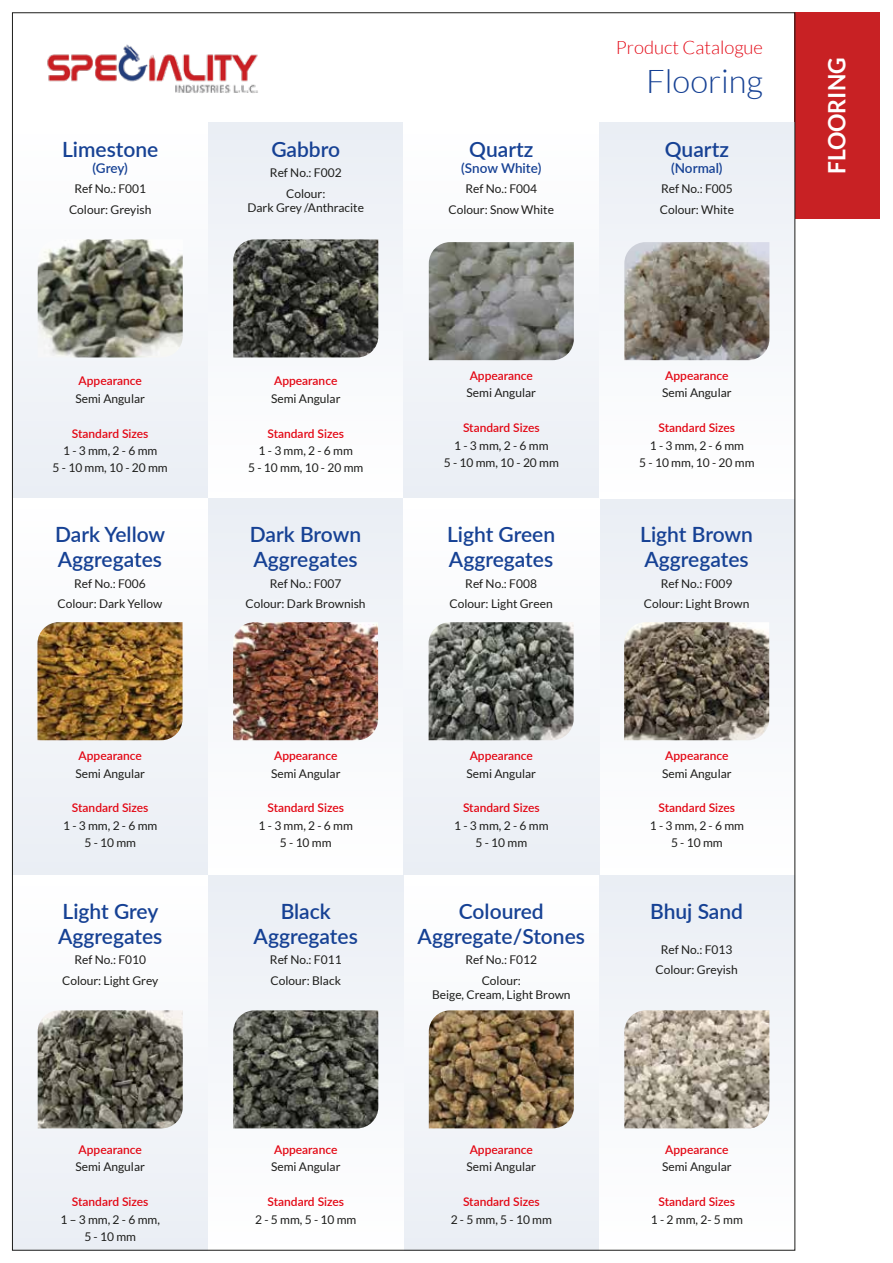
<style>
.page{position:relative;width:893px;height:1263px;background:#fff}
.page>*{position:absolute;margin:0;border:0;box-sizing:border-box;transform-origin:0 0}
.t1{font:300 32.7px "Lato";color:#164194}
.t2{font:700 24px "Lato";color:#fff;scale:.96 1}
.t3{font:600 21px/25.2px "Lato";color:#164194}
.t4{font:300 18.45px "Lato";color:#e30613}
.t5{font:600 13.5px "Lato";letter-spacing:-.005em;color:#164194}
.t6{font:12px/20.4px "Lato";color:#1d1d1b;text-align:center}
.t7{font:600 12px "Lato";color:#e30613}
</style>
<div class="page">
<div style="left:404px;top:875px;width:195px;height:376px;background:#f6f8fb"></div>
<div style="left:599px;top:875px;width:196px;height:376px;background:#f3f5f9"></div>
<div style="left:599px;top:499px;width:196px;height:375px;background:#f5f7fa"></div>
<div style="left:795px;top:13px;width:85px;height:206px;background:#c82124"></div>
<img style="left:624px;top:622px;width:145px;height:118px">
<img style="left:624px;top:1010px;width:145px;height:118px">
<div style="left:12px;top:123px;width:196px;height:376px;background:#f2f5f9"></div>
<div style="left:208px;top:123px;width:196px;height:376px;background:#f6f8fb"></div>
<div style="left:404px;top:123px;width:195px;height:376px;background:#f3f5f9"></div>
<div style="left:599px;top:123px;width:196px;height:376px;background:#f6f8fb"></div>
<div style="left:12px;top:499px;width:196px;height:375px;background:#f4f6fa"></div>
<div style="left:208px;top:499px;width:196px;height:375px;background:#f5f7fa"></div>
<div style="left:404px;top:499px;width:195px;height:375px;background:#f4f6fa"></div>
<img style="left:38px;top:239px;width:145px;height:118px">
<img style="left:429px;top:242px;width:145px;height:118px">
<img style="left:624px;top:242px;width:145px;height:118px">
<img style="left:37px;top:622px;width:146px;height:118px">
<img style="left:233px;top:622px;width:145px;height:118px">
<img style="left:429px;top:622px;width:145px;height:118px">
<div style="left:12px;top:875px;width:196px;height:376px;background:#f6f8fb"></div>
<div style="left:208px;top:875px;width:196px;height:376px;background:#f3f5f9"></div>
<img style="left:38px;top:1010px;width:145px;height:118px">
<img style="left:233px;top:239px;width:145px;height:118px">
<img style="left:47px;top:44px;width:211px;height:49px">
<img style="left:233px;top:1010px;width:145px;height:118px">
<img style="left:429px;top:1010px;width:145px;height:118px">
<h3 class="t3" style="left:62px;top:136px;width:98px">Limestone</h3>
<p class="t5" style="left:93px;top:158px;width:37px">(Grey)</p>
<p class="t6" style="left:69px;top:179px;width:84px">Ref No.: F001<br>Colour: Greyish</p>
<p class="t7" style="left:79px;top:372px;width:65px">Appearance</p>
<p class="t6" style="left:75px;top:388px;width:71px">Semi Angular</p>
<p class="t7" style="left:72px;top:424px;width:78px">Standard Sizes</p>
<p class="t6" style="left:53px;top:442px;width:117px;line-height:17.4px">1 - 3 mm, 2 - 6 mm<br>5 - 10 mm, 10 - 20 mm</p>
<h3 class="t3" style="left:55px;top:521px;width:112px">Dark Yellow<br>Aggregates</h3>
<p class="t6" style="left:58px;top:573px;width:106px">Ref No.: F006<br>Colour: Dark Yellow</p>
<p class="t7" style="left:79px;top:747px;width:65px">Appearance</p>
<p class="t6" style="left:75px;top:763px;width:71px">Semi Angular</p>
<p class="t7" style="left:72px;top:799px;width:78px">Standard Sizes</p>
<p class="t6" style="left:63px;top:817px;width:96px;line-height:17.4px">1 - 3 mm, 2 - 6 mm<br>5 - 10 mm</p>
<h3 class="t3" style="left:58px;top:897px;width:106px">Light Grey<br>Aggregates</h3>
<p class="t6" style="left:62px;top:950px;width:98px">Ref No.: F010<br>Colour: Light Grey</p>
<p class="t7" style="left:79px;top:1141px;width:65px">Appearance</p>
<p class="t6" style="left:75px;top:1157px;width:71px">Semi Angular</p>
<p class="t7" style="left:72px;top:1193px;width:78px">Standard Sizes</p>
<p class="t6" style="left:61px;top:1210px;width:101px;line-height:17.4px">1 – 3 mm, 2 - 6 mm,<br>5 - 10 mm</p>
<h3 class="t3" style="left:271px;top:136px;width:70px">Gabbro</h3>
<p class="t6" style="left:270px;top:163px;width:73px">Ref No.: F002<br>Colour:</p>
<p class="t6" style="left:247px;top:197px;width:118px">Dark Grey /Anthracite</p>
<h3 class="t3" style="left:469px;top:136px;width:66px">Quartz</h3>
<p class="t5" style="left:461px;top:158px;width:82px">(Snow White)</p>
<p class="t6" style="left:449px;top:179px;width:107px">Ref No.: F004<br>Colour: Snow White</p>
<h3 class="t4" style="left:616px;top:37px;width:149px">Product Catalogue</h3>
<h1 class="t1" style="left:646px;top:64px;width:118px">Flooring</h1>
<h3 class="t3" style="left:665px;top:136px;width:66px">Quartz</h3>
<p class="t5" style="left:671px;top:158px;width:53px">(Normal)</p>
<p class="t6" style="left:660px;top:179px;width:76px;text-align:left">Ref No.: F005<br>Colour: White</p>
<p class="t7" style="left:274px;top:372px;width:65px">Appearance</p>
<p class="t6" style="left:271px;top:388px;width:71px">Semi Angular</p>
<p class="t7" style="left:267px;top:424px;width:78px">Standard Sizes</p>
<p class="t6" style="left:248px;top:442px;width:117px;line-height:17.4px">1 - 3 mm, 2 - 6 mm<br>5 - 10 mm, 10 - 20 mm</p>
<h3 class="t3" style="left:250px;top:521px;width:113px">Dark Brown<br>Aggregates</h3>
<p class="t6" style="left:245px;top:573px;width:122px">Ref No.: F007<br>Colour: Dark Brownish</p>
<p class="t7" style="left:470px;top:367px;width:65px">Appearance</p>
<p class="t6" style="left:467px;top:383px;width:71px">Semi Angular</p>
<p class="t7" style="left:463px;top:419px;width:78px">Standard Sizes</p>
<p class="t6" style="left:444px;top:436px;width:117px;line-height:17.4px">1 - 3 mm, 2 - 6 mm<br>5 - 10 mm, 10 - 20 mm</p>
<h3 class="t3" style="left:447px;top:521px;width:110px">Light Green<br>Aggregates</h3>
<p class="t6" style="left:449px;top:573px;width:105px">Ref No.: F008<br>Colour: Light Green</p>
<p class="t7" style="left:665px;top:367px;width:65px">Appearance</p>
<p class="t6" style="left:662px;top:383px;width:71px">Semi Angular</p>
<p class="t7" style="left:659px;top:419px;width:78px">Standard Sizes</p>
<p class="t6" style="left:639px;top:436px;width:117px;line-height:17.4px">1 - 3 mm, 2 - 6 mm<br>5 - 10 mm, 10 - 20 mm</p>
<h3 class="t3" style="left:640px;top:521px;width:114px">Light Brown<br>Aggregates</h3>
<p class="t6" style="left:644px;top:573px;width:107px">Ref No.: F009<br>Colour: Light Brown</p>
<p class="t7" style="left:274px;top:747px;width:65px">Appearance</p>
<p class="t6" style="left:271px;top:763px;width:71px">Semi Angular</p>
<p class="t7" style="left:267px;top:799px;width:78px">Standard Sizes</p>
<p class="t6" style="left:259px;top:817px;width:96px;line-height:17.4px">1 - 3 mm, 2 - 6 mm<br>5 - 10 mm</p>
<h3 class="t3" style="left:254px;top:897px;width:106px;text-align:center">Black<br>Aggregates</h3>
<p class="t6" style="left:270px;top:950px;width:73px;text-align:left">Ref No.: F011<br>Colour: Black</p>
<p class="t7" style="left:470px;top:747px;width:65px">Appearance</p>
<p class="t6" style="left:467px;top:763px;width:71px">Semi Angular</p>
<p class="t7" style="left:463px;top:799px;width:78px">Standard Sizes</p>
<p class="t6" style="left:454px;top:817px;width:96px;line-height:17.4px">1 - 3 mm, 2 - 6 mm<br>5 - 10 mm</p>
<h3 class="t3" style="left:418px;top:897px;width:169px;text-align:center">Coloured<br>Aggregate/Stones</h3>
<p class="t6" style="left:465px;top:950px;width:73px">Ref No.: F012<br>Colour:</p>
<p class="t6" style="left:432px;top:984px;width:140px">Beige, Cream, Light Brown</p>
<p class="t7" style="left:665px;top:747px;width:65px">Appearance</p>
<p class="t6" style="left:662px;top:763px;width:71px">Semi Angular</p>
<p class="t7" style="left:659px;top:799px;width:78px">Standard Sizes</p>
<p class="t6" style="left:650px;top:817px;width:96px;line-height:17.4px">1 - 3 mm, 2 - 6 mm<br>5 - 10 mm</p>
<h3 class="t3" style="left:650px;top:897px;width:94px">Bhuj Sand</h3>
<p class="t6" style="left:655px;top:939px;width:84px">Ref No.: F013<br>Colour: Greyish</p>
<p class="t7" style="left:274px;top:1141px;width:65px">Appearance</p>
<p class="t6" style="left:271px;top:1157px;width:71px">Semi Angular</p>
<p class="t7" style="left:267px;top:1193px;width:78px">Standard Sizes</p>
<p class="t6" style="left:255px;top:1209px;width:103px">2 - 5 mm, 5 - 10 mm</p>
<p class="t7" style="left:470px;top:1141px;width:65px">Appearance</p>
<p class="t6" style="left:467px;top:1157px;width:71px">Semi Angular</p>
<p class="t7" style="left:463px;top:1193px;width:78px">Standard Sizes</p>
<p class="t6" style="left:451px;top:1209px;width:103px">2 - 5 mm, 5 - 10 mm</p>
<p class="t7" style="left:665px;top:1141px;width:65px">Appearance</p>
<p class="t6" style="left:662px;top:1157px;width:71px">Semi Angular</p>
<p class="t7" style="left:659px;top:1193px;width:78px">Standard Sizes</p>
<p class="t6" style="left:651px;top:1209px;width:94px">1 - 2 mm, 2- 5 mm</p>
<h2 class="t2" style="left:823px;top:174px;width:123px;rotate:-90deg">FLOORING</h2>
</div>
